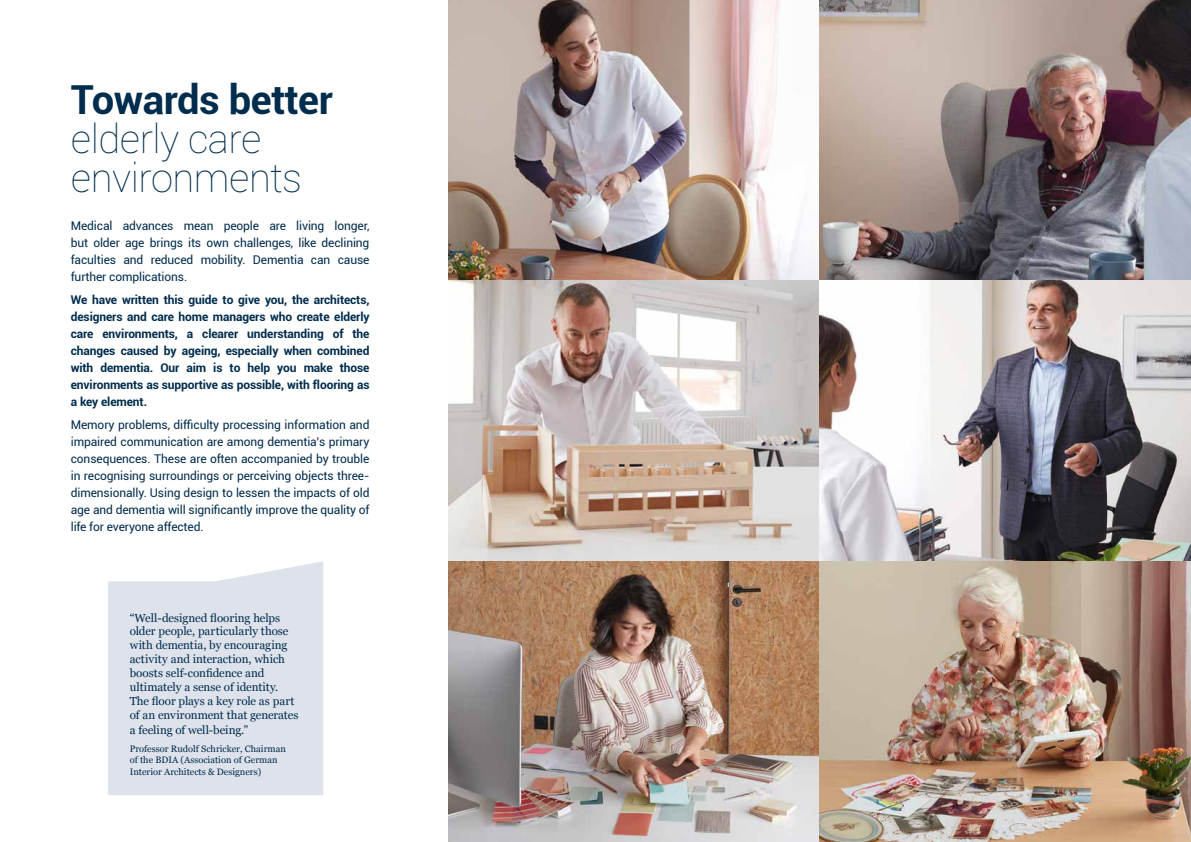
<style>
.page{position:relative;width:1191px;height:842px;background:#fff}
.page>*{position:absolute;margin:0;border:0;box-sizing:border-box;transform-origin:0 0}
.t1{font:100 40px/39.1px "Roboto";letter-spacing:-.01em;color:#002c4d}
.t2{font:700 40px "Roboto";letter-spacing:-.01em;color:#002c4d}
.t3{font:12px/17px "Roboto";letter-spacing:-.01em;color:#002c4d;text-align:justify}
.t4{font:700 12px/17px "Roboto";letter-spacing:-.01em;color:#002c4d;text-align:justify}
.t5{font:11.6px/14px "Georgia";letter-spacing:-.01em;color:#002c4d}
.t6{font:9.3px/11.2px "Georgia";color:#002c4d}
</style>
<div class="page">
<img style="left:448px;top:0;width:371px;height:281px">
<svg style="left:448px;top:281px;width:371px;height:280px;background:#cdc1ba"></svg>
<img style="left:448px;top:561px;width:371px;height:281px">
<img style="left:819px;top:0;width:372px;height:281px">
<img style="left:819px;top:281px;width:372px;height:280px">
<img style="left:819px;top:561px;width:372px;height:281px">
<div style="left:108px;top:561px;width:215px;height:234px;background:#dee2eb"></div>
<h1 class="t2" style="left:71px;top:71px;width:263px">Towards better</h1>
<h1 class="t1" style="left:71px;top:118px;width:233px">elderly care environments</h1>
<p class="t3" style="left:71px;top:217px;width:300px">Medical advances mean people are living longer, but older age brings its own challenges, like declining faculties and reduced mobility. Dementia can cause further complications.</p>
<p class="t4" style="left:71px;top:291px;width:300px">We have written this guide to give you, the architects, designers and care home managers who create elderly care environments, a clearer understanding of the changes caused by ageing, especially when combined with dementia. Our aim is to help you make those environments as supportive as possible, with flooring as a key element.</p>
<p class="t3" style="left:71px;top:415px;width:300px">Memory problems, difficulty processing information and impaired communication are among dementia’s primary consequences. These are often accompanied by trouble in recognising surroundings or perceiving objects three&shy;dimensionally. Using design to lessen the impacts of old age and dementia will significantly improve the quality of life for everyone affected.</p>
<p class="t5" style="left:130px;top:610px;width:170px">“Well-designed flooring helps older people, particularly those with dementia, by encouraging activity and interaction, which boosts self-confidence and ultimately a sense of identity.<br>The floor plays a key role as part of an environment that generates</p>
<p class="t5" style="left:130px;top:723px;width:120px">a feeling of well-being.”</p>
<p class="t6" style="left:130px;top:743px;width:158px">Professor Rudolf Schricker, Chairman of the BDIA (Association of German<br>Interior Architects &amp; Designers)</p>
</div>
